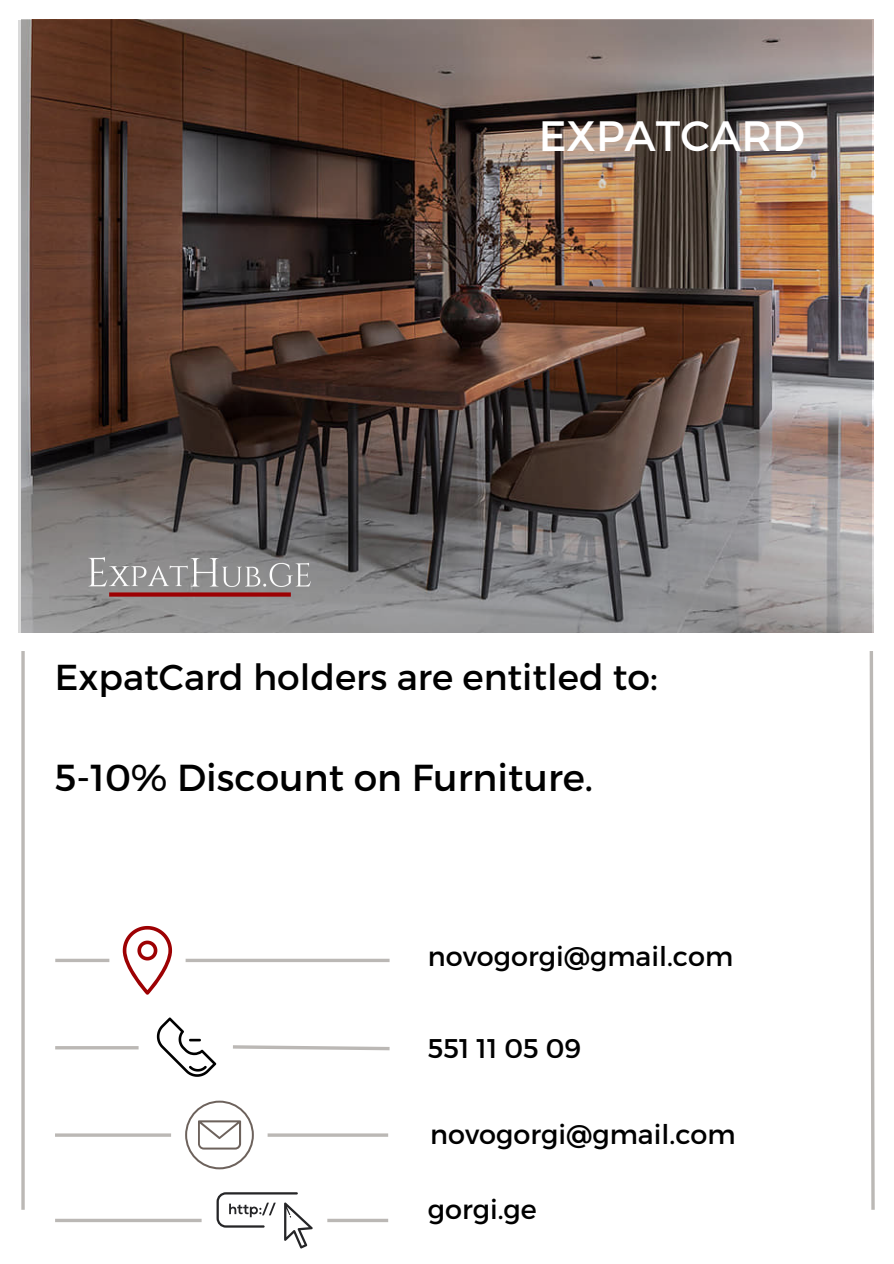
<style>
.page{position:relative;width:894px;height:1264px;background:#fff}
.page>*{position:absolute;margin:0;border:0;box-sizing:border-box;transform-origin:0 0}
.t1{font:42.45px "Montserrat";color:#fff}
.t2{font:37.5px "Montserrat";color:#000}
.t3{font:36px "Montserrat";color:#000}
.t4{font:27px "Montserrat";color:#000}
</style>
<div class="page">
<img style="left:19px;top:20px;width:852px;height:612px">
<img style="left:80px;top:534px;width:239px;height:80px">
<svg style="left:21px;top:651px;width:4px;height:558px;background:#c5c2c0"></svg>
<svg style="left:869px;top:651px;width:6px;height:559px"></svg>
<svg style="left:123px;top:926px;width:49px;height:68px"></svg>
<svg style="left:55px;top:958px;width:54px;height:4px"></svg>
<svg style="left:185px;top:958px;width:204px;height:4px"></svg>
<svg style="left:157px;top:1017px;width:59px;height:59px"></svg>
<hr style="left:55px;top:1046px;width:83px;height:3px;background:#bbb8b5">
<svg style="left:233px;top:1045px;width:157px;height:6px"></svg>
<svg style="left:185px;top:1100px;width:69px;height:69px"></svg>
<hr style="left:55px;top:1133px;width:116px;height:3px;background:#bbb8b5">
<hr style="left:267px;top:1133px;width:121px;height:3px;background:#bbb8b5">
<svg style="left:327px;top:1218px;width:61px;height:4px"></svg>
<svg style="left:55px;top:1218px;width:146px;height:4px"></svg>
<svg style="left:216px;top:1192px;width:96px;height:56px"></svg>
<p class="t1" style="left:538px;top:108px;width:267px">EXPATCARD</p>
<p class="t3" style="left:55px;top:653px;width:604px">ExpatCard holders are entitled to:</p>
<p class="t2" style="left:55px;top:753px;width:539px">5-10% Discount on Furniture.</p>
<p class="t4" style="left:428px;top:938px;width:307px">novogorgi@gmail.com</p>
<p class="t4" style="left:428px;top:1031px;width:155px">551 11 05 09</p>
<p class="t4" style="left:430px;top:1116px;width:307px">novogorgi@gmail.com</p>
<p class="t4" style="left:428px;top:1191px;width:110px">gorgi.ge</p>
</div>
